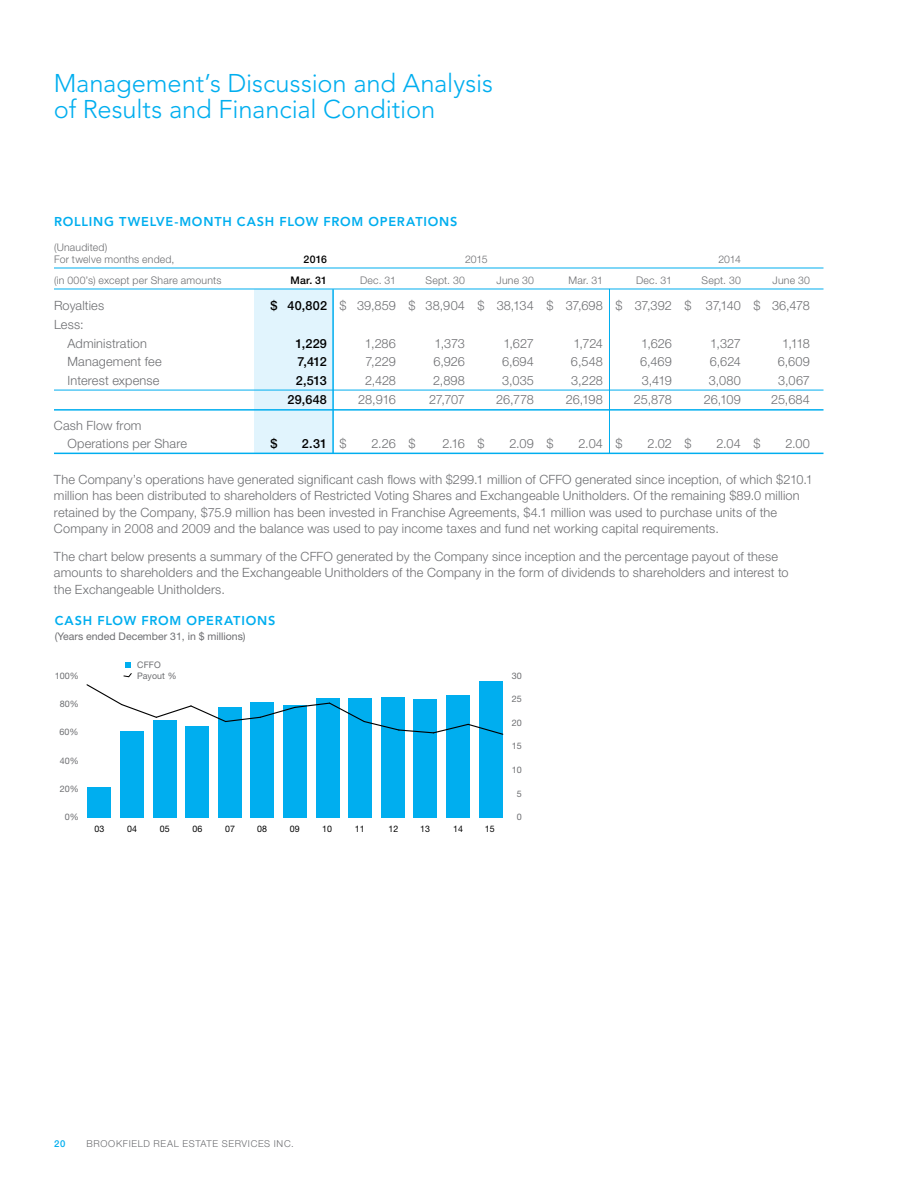
<style>
.page{position:relative;width:918px;height:1188px;background:#fff}
.page>*{position:absolute;margin:0;border:0;box-sizing:border-box;transform-origin:0 0}
.t1{font:300 25.5px/26.5px "Avenir";letter-spacing:-.005em;color:#00aeef}
.t2{font:300 12.75px/16.5px "Helvetica Neue";letter-spacing:.01em;color:#6d6e71}
.t3{font:800 12.75px "Avenir";letter-spacing:.065em;color:#00aeef}
.t4{font:500 12.6px "Helvetica Neue";letter-spacing:.005em;color:#000}
.t5{font:300 10.5px/12px "Helvetica Neue";letter-spacing:.02em;color:#6d6e71}
.t6{font:10.5px "Helvetica Neue";color:#6d6e71}
.t7{font:500 10.5px "Helvetica Neue";letter-spacing:.015em;color:#000}
.t8{font:300 9.45px "Helvetica Neue";letter-spacing:.07em;color:#6d6e71}
.t9{font:500 9.45px "Helvetica Neue";color:#00aeef}
.t10{font:9px "Helvetica Neue";color:#6d6e71}
.t11{font:9px "Helvetica Neue";letter-spacing:.01em;color:#000}
.s1{font-weight:500;font-size:12.6px;color:#000}
.s2{font-weight:300;font-size:12.75px;color:#6d6e71}
</style>
<div class="page">
<div style="left:254px;top:289px;width:79px;height:164px;background:#e1f4fd"></div>
<hr style="left:332px;top:289px;width:2px;height:164px;background:#00aeef">
<hr style="left:609px;top:289px;width:1px;height:165px;background:#00aeef">
<hr style="left:54px;top:268px;width:770px;height:1px;background:#00aeef">
<hr style="left:54px;top:289px;width:770px;height:1px;background:#00aeef">
<hr style="left:54px;top:390px;width:770px;height:1px;background:#00aeef">
<hr style="left:54px;top:409px;width:770px;height:2px;background:#00aeef">
<hr style="left:54px;top:453px;width:770px;height:1px;background:#00aeef">
<div style="left:88px;top:787px;width:23px;height:31px;background:#00aeef"></div>
<div style="left:120px;top:732px;width:24px;height:86px;background:#00aeef"></div>
<div style="left:153px;top:720px;width:23px;height:98px;background:#00aeef"></div>
<div style="left:185px;top:726px;width:24px;height:92px;background:#00aeef"></div>
<div style="left:218px;top:707px;width:24px;height:111px;background:#00aeef"></div>
<div style="left:251px;top:702px;width:23px;height:116px;background:#00aeef"></div>
<div style="left:283px;top:705px;width:24px;height:113px;background:#00aeef"></div>
<div style="left:316px;top:698px;width:23px;height:120px;background:#00aeef"></div>
<div style="left:349px;top:698px;width:23px;height:120px;background:#00aeef"></div>
<div style="left:381px;top:698px;width:24px;height:120px;background:#00aeef"></div>
<div style="left:414px;top:699px;width:23px;height:119px;background:#00aeef"></div>
<div style="left:446px;top:695px;width:24px;height:123px;background:#00aeef"></div>
<div style="left:479px;top:681px;width:23px;height:137px;background:#00aeef"></div>
<svg style="left:86px;top:662px;width:418px;height:74px"></svg>
<h1 class="t1" style="left:54px;top:70px;width:441px">Management’s Discussion and Analysis of Results and Financial Condition</h1>
<p class="t3" style="left:54px;top:214px;width:405px">ROLLING TWELVE-MONTH CASH FLOW FROM OPERATIONS</p>
<p class="t5" style="left:54px;top:241px;width:122px">(Unaudited)<br>For twelve months ended,</p>
<p class="t7" style="left:304px;top:253px;width:25px">2016</p>
<p class="t5" style="left:465px;top:253px;width:24px">2015</p>
<p class="t5" style="left:718px;top:253px;width:24px">2014</p>
<p class="t5" style="left:54px;top:274px;width:169px">(in 000’s) except per Share amounts</p>
<p class="t7" style="left:290px;top:274px;width:38px">Mar. 31</p>
<p class="t5" style="left:360px;top:274px;width:37px">Dec. 31</p>
<p class="t5" style="left:426px;top:274px;width:41px">Sept. 30</p>
<p class="t5" style="left:497px;top:274px;width:39px">June 30</p>
<p class="t5" style="left:568px;top:274px;width:36px">Mar. 31</p>
<p class="t5" style="left:636px;top:274px;width:37px">Dec. 31</p>
<p class="t5" style="left:702px;top:274px;width:41px">Sept. 30</p>
<p class="t5" style="left:773px;top:274px;width:39px">June 30</p>
<p class="t2" style="left:54px;top:297px;width:52px">Royalties</p>
<p class="t2" style="left:270px;top:297px;width:541px"><span class="s1">$ 40,802</span> $ 39,859 $ 38,904 $ 38,134 $ 37,698 $ 37,392 $ 37,140 $ 36,478</p>
<p class="t2" style="left:68px;top:315px;width:81px;line-height:18.6px;text-indent:-14px">Less:<br>Administration</p>
<p class="t4" style="left:295px;top:336px;width:33px">1,229</p>
<p class="t2" style="left:365px;top:335px;width:33px">1,286</p>
<p class="t2" style="left:435px;top:335px;width:32px">1,373</p>
<p class="t2" style="left:503px;top:335px;width:32px">1,627</p>
<p class="t2" style="left:573px;top:335px;width:31px">1,724</p>
<p class="t2" style="left:641px;top:335px;width:32px">1,626</p>
<p class="t2" style="left:710px;top:335px;width:32px">1,327</p>
<p class="t2" style="left:782px;top:335px;width:29px">1,118</p>
<p class="t2" style="left:67px;top:353px;width:96px">Management fee</p>
<p class="t4" style="left:298px;top:354px;width:31px">7,412</p>
<p class="t2" style="left:366px;top:353px;width:32px">7,229</p>
<p class="t2" style="left:433px;top:353px;width:33px">6,926</p>
<p class="t2" style="left:502px;top:353px;width:33px">6,694</p>
<p class="t2" style="left:571px;top:353px;width:34px">6,548</p>
<p class="t2" style="left:640px;top:353px;width:33px">6,469</p>
<p class="t2" style="left:710px;top:353px;width:33px">6,624</p>
<p class="t2" style="left:778px;top:353px;width:34px">6,609</p>
<p class="t2" style="left:68px;top:372px;width:93px">Interest expense</p>
<p class="t4" style="left:296px;top:373px;width:33px">2,513</p>
<p class="t2" style="left:365px;top:372px;width:32px">2,428</p>
<p class="t2" style="left:433px;top:372px;width:33px">2,898</p>
<p class="t2" style="left:502px;top:372px;width:33px">3,035</p>
<p class="t2" style="left:571px;top:372px;width:33px">3,228</p>
<p class="t2" style="left:642px;top:372px;width:32px">3,419</p>
<p class="t2" style="left:709px;top:372px;width:34px">3,080</p>
<p class="t2" style="left:778px;top:372px;width:33px">3,067</p>
<p class="t4" style="left:288px;top:392px;width:41px">29,648</p>
<p class="t2" style="left:358px;top:391px;width:39px">28,916</p>
<p class="t2" style="left:429px;top:391px;width:37px">27,707</p>
<p class="t2" style="left:496px;top:391px;width:39px">26,778</p>
<p class="t2" style="left:566px;top:391px;width:39px">26,198</p>
<p class="t2" style="left:634px;top:391px;width:40px">25,878</p>
<p class="t2" style="left:704px;top:391px;width:39px">26,109</p>
<p class="t2" style="left:771px;top:391px;width:40px">25,684</p>
<p class="t2" style="left:67px;top:417px;width:121px;line-height:17.2px;text-indent:-14px">Cash Flow from<br>Operations per Share</p>
<p class="t4" style="left:270px;top:436px;width:9px">$</p>
<p class="t4" style="left:302px;top:436px;width:46px">2.31 <span class="s2">$</span></p>
<p class="t2" style="left:372px;top:435px;width:45px">2.26 $</p>
<p class="t2" style="left:442px;top:435px;width:44px">2.16 $</p>
<p class="t2" style="left:509px;top:435px;width:46px">2.09 $</p>
<p class="t2" style="left:579px;top:435px;width:45px">2.04 $</p>
<p class="t2" style="left:648px;top:435px;width:45px">2.02 $</p>
<p class="t2" style="left:717px;top:435px;width:45px">2.04 $</p>
<p class="t2" style="left:785px;top:435px;width:26px">2.00</p>
<p class="t2" style="left:54px;top:471px;width:760px">The Company’s operations have generated significant cash flows with $299.1 million of CFFO generated since inception, of which $210.1 million has been distributed to shareholders of Restricted Voting Shares and Exchangeable Unitholders. Of the remaining $89.0 million retained by the Company, $75.9 million has been invested in Franchise Agreements, $4.1 million was used to purchase units of the Company in 2008 and 2009 and the balance was used to pay income taxes and fund net working capital requirements.</p>
<p class="t2" style="left:54px;top:547px;width:736px">The chart below presents a summary of the CFFO generated by the Company since inception and the percentage payout of these amounts to shareholders and the Exchangeable Unitholders of the Company in the form of dividends to shareholders and interest to the Exchangeable Unitholders.</p>
<p class="t6" style="left:55px;top:630px;width:192px">(Years ended December 31, in $ millions)</p>
<p class="t3" style="left:55px;top:613px;width:222px">CASH FLOW FROM OPERATIONS</p>
<p class="t10" style="left:55px;top:670px;width:26px">100%</p>
<p class="t10" style="left:60px;top:699px;width:21px">80%</p>
<p class="t10" style="left:60px;top:727px;width:21px">60%</p>
<p class="t10" style="left:60px;top:755px;width:21px">40%</p>
<p class="t10" style="left:60px;top:783px;width:21px">20%</p>
<p class="t10" style="left:65px;top:812px;width:16px">0%</p>
<p class="t10" style="left:137px;top:659px;width:25px">CFFO</p>
<p class="t10" style="left:137px;top:670px;width:41px">Payout %</p>
<p class="t11" style="left:95px;top:823px;width:11px">03</p>
<p class="t11" style="left:127px;top:823px;width:11px">04</p>
<p class="t11" style="left:160px;top:823px;width:11px">05</p>
<p class="t11" style="left:193px;top:823px;width:11px">06</p>
<p class="t11" style="left:225px;top:823px;width:11px">07</p>
<p class="t11" style="left:257px;top:823px;width:11px">08</p>
<p class="t11" style="left:290px;top:823px;width:11px">09</p>
<p class="t11" style="left:355px;top:823px;width:11px">11</p>
<p class="t11" style="left:322px;top:823px;width:11px">10</p>
<p class="t11" style="left:389px;top:823px;width:11px">12</p>
<p class="t11" style="left:420px;top:823px;width:11px">13</p>
<p class="t11" style="left:453px;top:823px;width:11px">14</p>
<p class="t11" style="left:485px;top:823px;width:11px">15</p>
<p class="t10" style="left:512px;top:670px;width:12px">30</p>
<p class="t10" style="left:512px;top:694px;width:12px">25</p>
<p class="t10" style="left:512px;top:717px;width:12px">20</p>
<p class="t10" style="left:512px;top:741px;width:12px">15</p>
<p class="t10" style="left:512px;top:764px;width:12px">10</p>
<p class="t10" style="left:517px;top:788px;width:7px">5</p>
<p class="t10" style="left:517px;top:812px;width:7px">0</p>
<p class="t9" style="left:54px;top:1138px;width:13px">20</p>
<p class="t8" style="left:87px;top:1138px;width:209px">Brookfield Real Estate Services Inc.</p>
</div>
